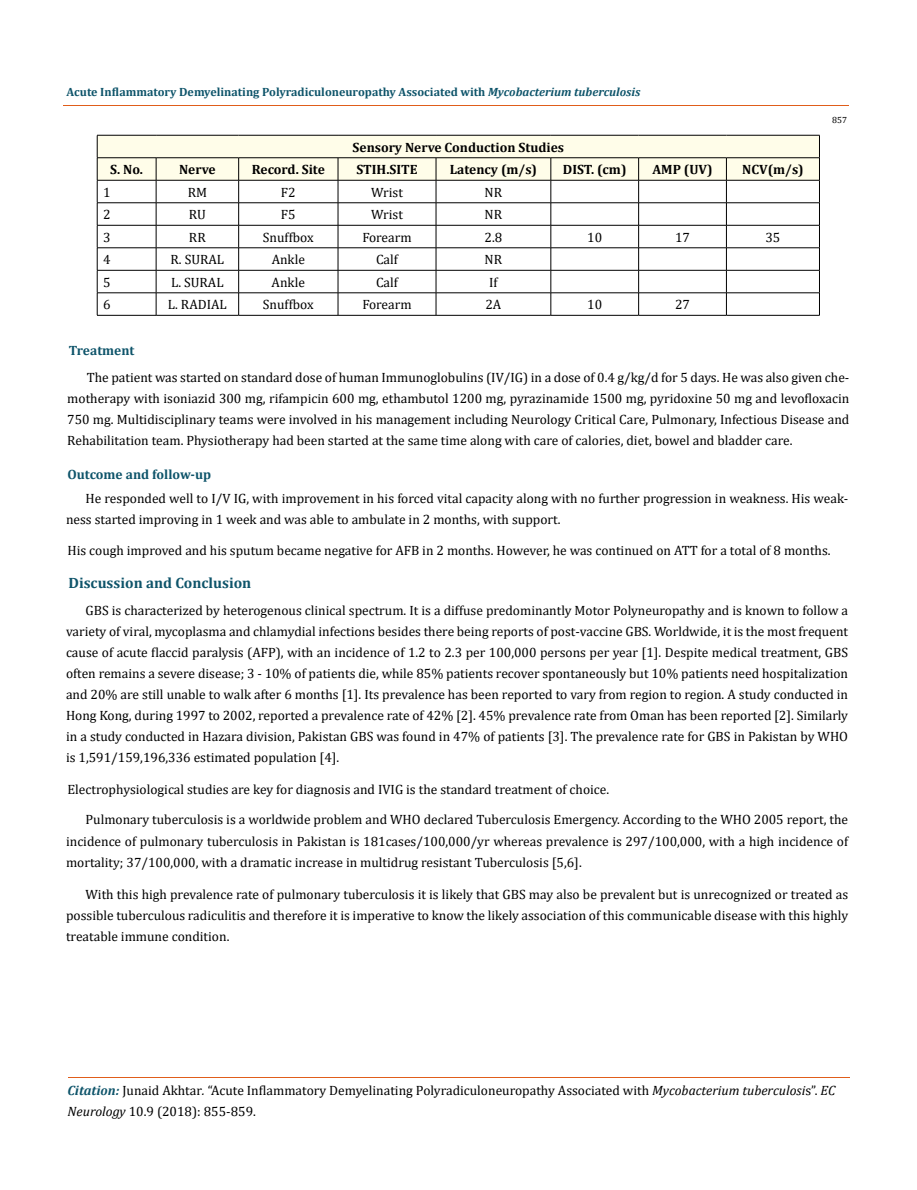
<style>
.page{position:relative;width:917px;height:1190px;background:#fff}
.page>*{position:absolute;margin:0;border:0;box-sizing:border-box;transform-origin:0 0}
.t1{font:700 15px "Cambria";color:#0e546a}
.t2{font:13.5px/21px "Cambria";color:#000;text-align:justify}
.t3{font:700 13.5px "Cambria";color:#000}
.t4{font:700 13.5px "Cambria";color:#0e546a}
.t5{font:700 12px "Cambria";color:#0e546a}
.t6{font:9px "Cambria";color:#000}
.s1{font-style:italic}
.s2{font-weight:700;font-style:italic;color:#0e546a}
</style>
<div class="page">
<hr style="left:68px;top:1077px;width:781px;height:1px;background:#e05d1a">
<svg style="left:97px;top:135px;width:723px;height:180px"></svg>
<hr style="left:97px;top:315px;width:59px;height:1px;background:#000">
<hr style="left:156px;top:315px;width:83px;height:1px;background:#000">
<hr style="left:239px;top:315px;width:99px;height:1px;background:#000">
<hr style="left:338px;top:315px;width:98px;height:1px;background:#000">
<hr style="left:436px;top:315px;width:115px;height:1px;background:#000">
<hr style="left:551px;top:315px;width:87px;height:1px;background:#000">
<hr style="left:638px;top:315px;width:88px;height:1px;background:#000">
<hr style="left:726px;top:315px;width:93px;height:1px;background:#000">
<p class="t5" style="left:67px;top:84px;width:575px">Acute Inflammatory Demyelinating Polyradiculoneuropathy Associated with <span class="s1">Mycobacterium tuberculosis</span></p>
<p class="t3" style="left:352px;top:138px;width:213px">Sensory Nerve Conduction Studies</p>
<p class="t3" style="left:110px;top:160px;width:34px">S. No.</p>
<p class="t3" style="left:179px;top:160px;width:38px">Nerve</p>
<p class="t3" style="left:252px;top:160px;width:75px">Record. Site</p>
<p class="t3" style="left:356px;top:160px;width:63px">STIH.SITE</p>
<p class="t3" style="left:450px;top:160px;width:89px">Latency (m/s)</p>
<p class="t3" style="left:563px;top:160px;width:65px">DIST. (cm)</p>
<p class="t3" style="left:652px;top:160px;width:62px">AMP (UV)</p>
<p class="t3" style="left:742px;top:160px;width:63px">NCV(m/s)</p>
<p class="t2" style="left:103px;top:182px;width:9px">1</p>
<p class="t2" style="left:188px;top:182px;width:21px">RM</p>
<p class="t2" style="left:281px;top:182px;width:16px">F2</p>
<p class="t2" style="left:371px;top:182px;width:33px">Wrist</p>
<p class="t2" style="left:484px;top:182px;width:19px">NR</p>
<p class="t2" style="left:103px;top:204px;width:9px">2</p>
<p class="t2" style="left:189px;top:204px;width:18px">RU</p>
<p class="t2" style="left:281px;top:204px;width:16px">F5</p>
<p class="t2" style="left:371px;top:204px;width:33px">Wrist</p>
<p class="t2" style="left:484px;top:204px;width:19px">NR</p>
<p class="t2" style="left:103px;top:227px;width:9px">3</p>
<p class="t2" style="left:189px;top:227px;width:18px">RR</p>
<p class="t2" style="left:263px;top:227px;width:52px">Snuffbox</p>
<p class="t2" style="left:362px;top:227px;width:51px">Forearm</p>
<p class="t2" style="left:484px;top:227px;width:19px">2.8</p>
<p class="t2" style="left:587px;top:227px;width:16px">10</p>
<p class="t2" style="left:675px;top:227px;width:16px">17</p>
<p class="t2" style="left:765px;top:227px;width:16px">35</p>
<p class="t2" style="left:103px;top:249px;width:9px">4</p>
<p class="t2" style="left:170px;top:249px;width:55px">R. SURAL</p>
<p class="t2" style="left:272px;top:249px;width:35px">Ankle</p>
<p class="t2" style="left:376px;top:249px;width:23px">Calf</p>
<p class="t2" style="left:484px;top:249px;width:19px">NR</p>
<p class="t2" style="left:103px;top:272px;width:9px">5</p>
<p class="t2" style="left:171px;top:272px;width:54px">L. SURAL</p>
<p class="t2" style="left:272px;top:272px;width:35px">Ankle</p>
<p class="t2" style="left:376px;top:272px;width:23px">Calf</p>
<p class="t2" style="left:489px;top:272px;width:10px">If</p>
<p class="t2" style="left:103px;top:294px;width:9px">6</p>
<p class="t2" style="left:168px;top:294px;width:60px">L. RADIAL</p>
<p class="t2" style="left:263px;top:294px;width:52px">Snuffbox</p>
<p class="t2" style="left:362px;top:294px;width:51px">Forearm</p>
<p class="t2" style="left:485px;top:294px;width:17px">2A</p>
<p class="t2" style="left:587px;top:294px;width:16px">10</p>
<p class="t2" style="left:675px;top:294px;width:16px">27</p>
<p class="t4" style="left:69px;top:341px;width:67px">Treatment</p>
<p class="t6" style="left:832px;top:115px;width:16px">857</p>
<p class="t2" style="left:67px;top:367px;width:783px;text-indent:19px">The patient was started on standard dose of human Immunoglobulins (IV/IG) in a dose of 0.4 g/kg/d for 5 days. He was also given che&shy;motherapy with isoniazid 300 mg, rifampicin 600 mg, ethambutol 1200 mg, pyrazinamide 1500 mg, pyridoxine 50 mg and levofloxacin 750 mg. Multidisciplinary teams were involved in his management including Neurology Critical Care, Pulmonary, Infectious Disease and Rehabilitation team. Physiotherapy had been started at the same time along with care of calories, diet, bowel and bladder care.</p>
<p class="t4" style="left:67px;top:464px;width:145px">Outcome and follow-up</p>
<p class="t2" style="left:66px;top:488px;width:783px;text-indent:19px">He responded well to I/V IG, with improvement in his forced vital capacity along with no further progression in weakness. His weak&shy;ness started improving in 1 week and was able to ambulate in 2 months, with support.</p>
<p class="t2" style="left:67px;top:539px;width:764px">His cough improved and his sputum became negative for AFB in 2 months. However, he was continued on ATT for a total of 8 months.</p>
<p class="t1" style="left:68px;top:572px;width:184px">Discussion and Conclusion</p>
<p class="t2" style="left:66px;top:600px;width:783px;text-indent:19px">GBS is characterized by heterogenous clinical spectrum. It is a diffuse predominantly Motor Polyneuropathy and is known to follow a variety of viral, mycoplasma and chlamydial infections besides there being reports of post-vaccine GBS. Worldwide, it is the most frequent cause of acute flaccid paralysis (AFP), with an incidence of 1.2 to 2.3 per 100,000 persons per year [1]. Despite medical treatment, GBS often remains a severe disease; 3 - 10% of patients die, while 85% patients recover spontaneously but 10% patients need hospitalization and 20% are still unable to walk after 6 months [1]. Its prevalence has been reported to vary from region to region. A study conducted in Hong Kong, during 1997 to 2002, reported a prevalence rate of 42% [2]. 45% prevalence rate from Oman has been reported [2]. Similarly in a study conducted in Hazara division, Pakistan GBS was found in 47% of patients [3]. The prevalence rate for GBS in Pakistan by WHO is 1,591/159,196,336 estimated population [4].</p>
<p class="t2" style="left:68px;top:779px;width:543px">Electrophysiological studies are key for diagnosis and IVIG is the standard treatment of choice.</p>
<p class="t2" style="left:66px;top:809px;width:783px;text-indent:19px">Pulmonary tuberculosis is a worldwide problem and WHO declared Tuberculosis Emergency. According to the WHO 2005 report, the incidence of pulmonary tuberculosis in Pakistan is 181cases/100,000/yr whereas prevalence is 297/100,000, with a high incidence of mortality; 37/100,000, with a dramatic increase in multidrug resistant Tuberculosis [5,6].</p>
<p class="t2" style="left:66px;top:884px;width:783px;text-indent:19px">With this high prevalence rate of pulmonary tuberculosis it is likely that GBS may also be prevalent but is unrecognized or treated as possible tuberculous radiculitis and therefore it is imperative to know the likely association of this communicable disease with this highly treatable immune condition.</p>
<p class="t2" style="left:68px;top:1080px;width:769px"><span class="s2">Citation:</span> Junaid Akhtar<span class="s1">.</span> “Acute Inflammatory Demyelinating Polyradiculoneuropathy Associated with <span class="s1">Mycobacterium tuberculosi</span>s”. <span class="s1">EC<br>Neurology</span> 10.9 (2018): 855-859.</p>
</div>
